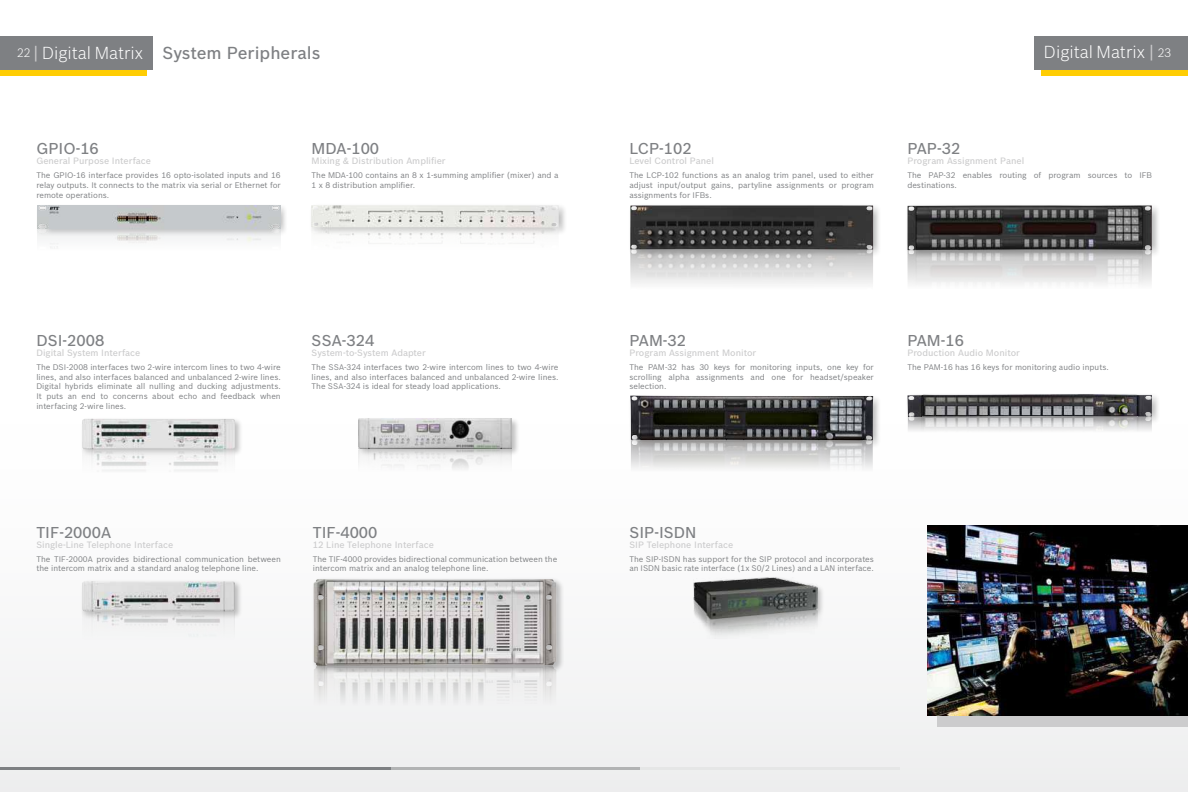
<style>
.page{position:relative;width:1188px;height:792px;background:#fff}
.page>*{position:absolute;margin:0;border:0;box-sizing:border-box;transform-origin:0 0}
.t1{font:300 17px "Bosch Sans";color:#fff}
.t2{font:500 17px "Bosch Sans";color:#7e8083}
.t3{font:500 15.4px "Bosch Sans";color:#7e8083}
.t4{font:500 9px "Bosch Sans";color:#cccccd}
.t5{font:8px/9.7px "Bosch Sans";color:#7e8083}
.s1{font-size:12px}
.s2{font-weight:400;color:#cccccd}
</style>
<div class="page">
<div style="left:0;top:0;width:1188px;height:792px;background:linear-gradient(to right,#fcfcfc,#fcfcfc)"></div>
<hr style="left:0;top:767px;width:407px;height:2px;background:#7e8083">
<hr style="left:391px;top:767px;width:259px;height:2px;background:#b2b3b4">
<hr style="left:640px;top:767px;width:260px;height:2px;background:#e5e6e6">
<svg style="left:1041px;top:69px;width:147px;height:7px"></svg>
<svg style="left:0;top:69px;width:146px;height:7px"></svg>
<div style="left:1034px;top:36px;width:154px;height:33px;background:#7e8083"></div>
<div style="left:0;top:36px;width:153px;height:33px;background:#7e8083"></div>
<div style="left:628px;top:204px;width:253px;height:54px;background:#000;opacity:.25"></div>
<img style="left:630px;top:205px;width:243px;height:88px">
<div style="left:906px;top:204px;width:254px;height:54px;background:#000;opacity:.25"></div>
<img style="left:907px;top:205px;width:245px;height:89px">
<div style="left:628px;top:394px;width:253px;height:54px;background:#000;opacity:.25"></div>
<img style="left:630px;top:396px;width:243px;height:88px">
<div style="left:906px;top:392px;width:254px;height:33px;background:#000;opacity:.25"></div>
<img style="left:907px;top:394px;width:245px;height:45px">
<div style="left:693px;top:576px;width:132px;height:68px;background:#000;opacity:.25"></div>
<img style="left:694px;top:577px;width:123px;height:62px">
<div style="left:938px;top:576px;width:250px;height:150px;background:#cccccd"></div>
<img style="left:927px;top:526px;width:261px;height:190px">
<div style="left:35px;top:204px;width:253px;height:32px;background:#000;opacity:.25"></div>
<img style="left:37px;top:206px;width:243px;height:45px">
<div style="left:310px;top:204px;width:257px;height:32px;background:#000;opacity:.25"></div>
<img style="left:311px;top:205px;width:248px;height:45px">
<div style="left:80px;top:417px;width:163px;height:40px;background:#000;opacity:.25"></div>
<img style="left:82px;top:419px;width:153px;height:60px">
<div style="left:357px;top:417px;width:163px;height:40px;background:#000;opacity:.25"></div>
<img style="left:359px;top:419px;width:153px;height:59px">
<div style="left:81px;top:579px;width:162px;height:41px;background:#000;opacity:.25"></div>
<img style="left:82px;top:581px;width:153px;height:59px">
<img style="left:313px;top:674px;width:244px;height:78px">
<div style="left:312px;top:577px;width:253px;height:97px;background:#000;opacity:.25"></div>
<h1 class="t1" style="left:17px;top:41px;width:128px"><span class="s1">22</span> <span class="s2">|</span> Digital Matrix</h1>
<h1 class="t1" style="left:1044px;top:40px;width:129px">Digital Matrix <span class="s2">|</span> <span class="s1">23</span></h1>
<h1 class="t2" style="left:162px;top:40px;width:160px">System Peripherals</h1>
<h2 class="t3" style="left:36px;top:137px;width:64px">GPIO-16</h2>
<p class="t4" style="left:36px;top:154px;width:116px">General Purpose Interface</p>
<p class="t5" style="left:36px;top:170px;width:246px;text-align:justify">The GPIO-16 interface provides 16 opto-isolated inputs and 16 relay outputs. It connects to the matrix via serial or Ethernet for remote operations.</p>
<h2 class="t3" style="left:312px;top:137px;width:69px">MDA-100</h2>
<p class="t4" style="left:312px;top:154px;width:136px">Mixing &amp; Distribution Amplifier</p>
<p class="t5" style="left:312px;top:170px;width:248px">The MDA-100 contains an 8 x 1-summing amplifier (mixer) and a<br>1 x 8 distribution amplifier.</p>
<h2 class="t3" style="left:36px;top:329px;width:69px">DSI-2008</h2>
<p class="t4" style="left:36px;top:346px;width:106px">Digital System Interface</p>
<p class="t5" style="left:36px;top:362px;width:246px;text-align:justify">The DSI-2008 interfaces two 2-wire intercom lines to two 4-wire lines, and also interfaces balanced and unbalanced 2-wire lines.<br>Digital hybrids eliminate all nulling and ducking adjustments.<br>It puts an end to concerns about echo and feedback when interfacing 2-wire lines.</p>
<h2 class="t3" style="left:312px;top:329px;width:64px">SSA-324</h2>
<p class="t4" style="left:312px;top:346px;width:116px">System-to-System Adapter</p>
<p class="t5" style="left:312px;top:362px;width:248px;text-align:justify">The SSA-324 interfaces two 2-wire intercom lines to two 4-wire lines, and also interfaces balanced and unbalanced 2-wire lines.<br>The SSA-324 is ideal for steady load applications.</p>
<h2 class="t3" style="left:36px;top:521px;width:76px">TIF-2000A</h2>
<p class="t4" style="left:36px;top:538px;width:138px">Single-Line Telephone Interface</p>
<p class="t5" style="left:36px;top:553px;width:246px">The TIF-2000A provides bidirectional communication between the intercom matrix and a standard analog telephone line.</p>
<h2 class="t3" style="left:313px;top:521px;width:66px">TIF-4000</h2>
<p class="t4" style="left:313px;top:538px;width:123px">12 Line Telephone Interface</p>
<p class="t5" style="left:313px;top:553px;width:246px">The TIF-4000 provides bidirectional communication between the intercom matrix and an analog telephone line.</p>
<h2 class="t3" style="left:629px;top:137px;width:64px">LCP-102</h2>
<p class="t4" style="left:629px;top:154px;width:86px">Level Control Panel</p>
<p class="t5" style="left:629px;top:170px;width:246px;text-align:justify">The LCP-102 functions as an analog trim panel, used to either adjust input/output gains, partyline assignments or program assignments for IFBs.</p>
<h2 class="t3" style="left:907px;top:137px;width:54px">PAP-32</h2>
<p class="t4" style="left:907px;top:154px;width:118px">Program Assignment Panel</p>
<p class="t5" style="left:907px;top:170px;width:246px">The PAP-32 enables routing of program sources to IFB destinations.</p>
<h2 class="t3" style="left:629px;top:329px;width:58px">PAM-32</h2>
<p class="t4" style="left:629px;top:346px;width:128px">Program Assignment Monitor</p>
<p class="t5" style="left:629px;top:362px;width:246px;text-align:justify">The PAM-32 has 30 keys for monitoring inputs, one key for scrolling alpha assignments and one for headset/speaker selection.</p>
<h2 class="t3" style="left:907px;top:329px;width:58px">PAM-16</h2>
<p class="t4" style="left:907px;top:346px;width:114px">Production Audio Monitor</p>
<p class="t5" style="left:907px;top:362px;width:203px">The PAM-16 has 16 keys for monitoring audio inputs.</p>
<h2 class="t3" style="left:629px;top:521px;width:69px">SIP-ISDN</h2>
<p class="t4" style="left:629px;top:538px;width:105px">SIP Telephone Interface</p>
<p class="t5" style="left:629px;top:553px;width:246px">The SIP-ISDN has support for the SIP protocol and incorporates an ISDN basic rate interface (1x S0/2 Lines) and a LAN interface.</p>
</div>
